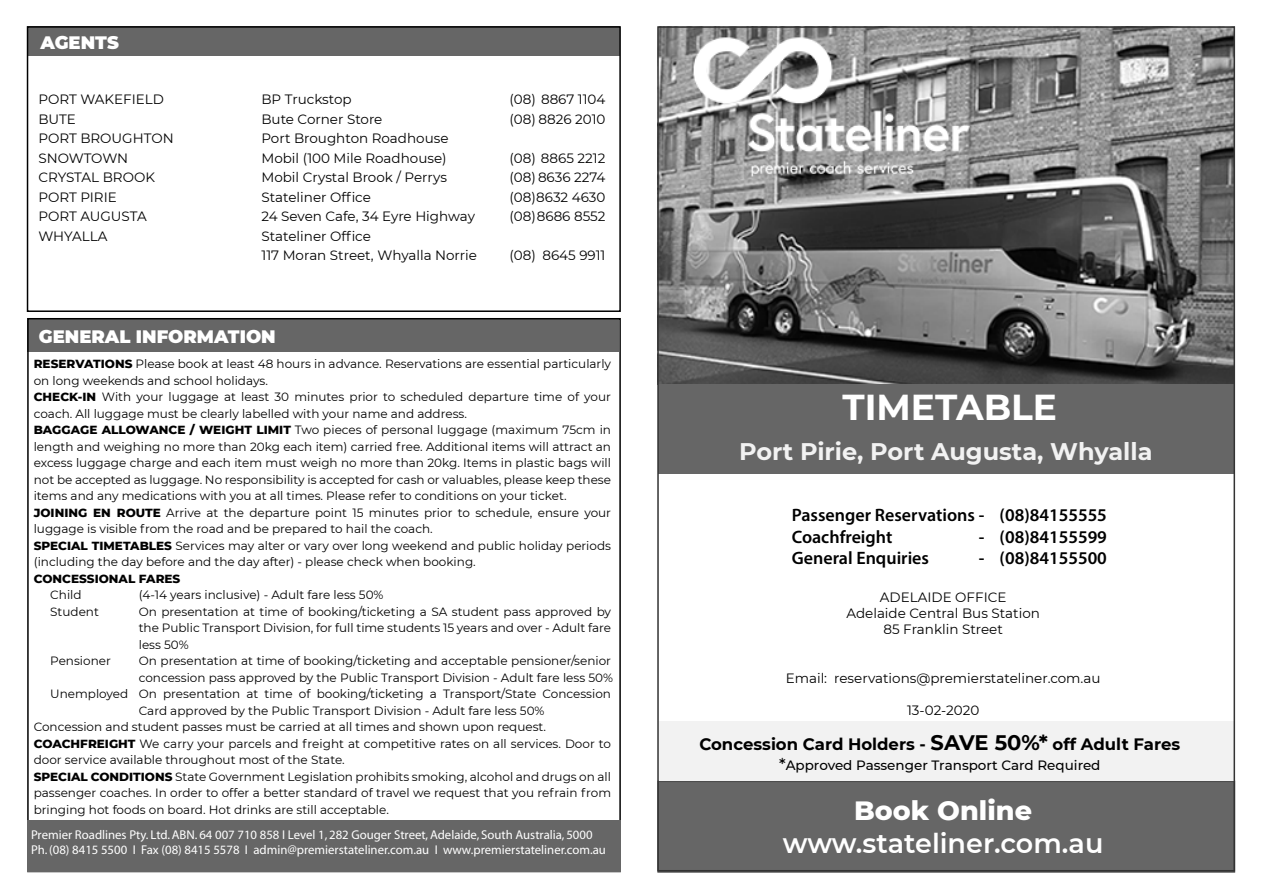
<style>
.page{position:relative;width:1263px;height:893px;background:#fff}
.page>*{position:absolute;margin:0;border:0;box-sizing:border-box;transform-origin:0 0}
.t1{font:700 36px "Montserrat";color:#fff}
.t2{font:600 27px "Montserrat";color:#fff}
.t3{font:800 27px "Montserrat";color:#fff}
.t4{font:700 24px "Montserrat";color:#f2f2f2}
.t5{font:600 18px/21.6px "Myriad Pro";color:#000}
.t6{font:900 18px "Montserrat";color:#fff}
.t7{font:900 18px "Swiss 721 BT";color:#fff}
.t8{font:700 16.5px "Montserrat";color:#000}
.t9{font:13.5px/16.2px "Montserrat";color:#000;text-align:center}
.t10{font:500 13.5px "Montserrat";color:#000}
.t11{font:12.75px/15.3px "Myriad";color:#fff}
.t12{font:12px/16.5px "Montserrat";color:#000}
.t13{font:800 12px "Montserrat";color:#000}
.s1{font-weight:800}
.s2{font-size:21px}
.s3{font-size:16.5px}
</style>
<div class="page">
<img style="left:660px;top:29px;width:572px;height:355px">
<div style="left:658px;top:384px;width:576px;height:90px;background:#666"></div>
<div style="left:28px;top:27px;width:592px;height:29px;background:#666"></div>
<div style="left:27px;top:319px;width:592px;height:33px;background:#666"></div>
<div style="left:27px;top:26px;width:594px;height:286px;border:2px solid #000"></div>
<div style="left:28px;top:820px;width:593px;height:52px;background:#666"></div>
<div style="left:657px;top:781px;width:578px;height:92px;background:#666;border:2px solid #4d4d4d"></div>
<div style="left:659px;top:721px;width:575px;height:59px;background:#f2f2f2"></div>
<h3 class="t7" style="left:31px;top:28px;width:81px">AGENTS</h3>
<h3 class="t6" style="left:40px;top:29px;width:80px">AGENTS</h3>
<p class="t9" style="left:38px;top:91px;width:127px">PORT WAKEFIELD</p>
<p class="t9" style="left:261px;top:91px;width:92px">BP Truckstop</p>
<p class="t9" style="left:509px;top:91px;width:97px">(08) 8867 1104</p>
<p class="t9" style="left:38px;top:110px;width:39px">BUTE</p>
<p class="t9" style="left:261px;top:110px;width:123px">Bute Corner Store</p>
<p class="t9" style="left:509px;top:110px;width:97px">(08) 8826 2010</p>
<p class="t9" style="left:38px;top:130px;width:137px">PORT BROUGHTON</p>
<p class="t9" style="left:261px;top:130px;width:189px">Port Broughton Roadhouse</p>
<p class="t9" style="left:38px;top:149px;width:91px">SNOWTOWN</p>
<p class="t9" style="left:261px;top:149px;width:187px">Mobil (100 Mile Roadhouse)</p>
<p class="t9" style="left:509px;top:149px;width:97px">(08) 8865 2212</p>
<p class="t9" style="left:38px;top:169px;width:118px">CRYSTAL BROOK</p>
<p class="t9" style="left:261px;top:169px;width:187px">Mobil Crystal Brook / Perrys</p>
<p class="t9" style="left:509px;top:169px;width:97px">(08) 8636 2274</p>
<p class="t9" style="left:38px;top:188px;width:80px">PORT PIRIE</p>
<p class="t9" style="left:261px;top:188px;width:111px">Stateliner Office</p>
<p class="t9" style="left:509px;top:188px;width:97px">(08) 8632 4630</p>
<p class="t9" style="left:38px;top:208px;width:110px">PORT AUGUSTA</p>
<p class="t9" style="left:261px;top:208px;width:215px">24 Seven Cafe, 34 Eyre Highway</p>
<p class="t9" style="left:509px;top:208px;width:97px">(08) 8686 8552</p>
<p class="t9" style="left:38px;top:227px;width:71px">WHYALLA</p>
<p class="t9" style="left:261px;top:226px;width:217px;line-height:19.5px;text-align:left">Stateliner Office<br>117 Moran Street, Whyalla Norrie</p>
<p class="t9" style="left:509px;top:247px;width:97px">(08) 8645 9911</p>
<h3 class="t6" style="left:39px;top:323px;width:238px">GENERAL INFORMATION</h3>
<p class="t12" style="left:34px;top:355px;width:579px"><span class="s1">RESERVATIONS</span> Please book at least 48 hours in advance. Reservations are essential particularly on long weekends and school holidays.<br><span class="s1">CHECK-IN</span> With your luggage at least 30 minutes prior to scheduled departure time of your coach. All luggage must be clearly labelled with your name and address.<br><span class="s1">BAGGAGE ALLOWANCE / WEIGHT LIMIT</span> Two pieces of personal luggage (maximum 75cm in length and weighing no more than 20kg each item) carried free. Additional items will attract an excess luggage charge and each item must weigh no more than 20kg. Items in plastic bags will not be accepted as luggage. No responsibility is accepted for cash or valuables, please keep these items and any medications with you at all times. Please refer to conditions on your ticket.<br><span class="s1">JOINING EN ROUTE</span> Arrive at the departure point 15 minutes prior to schedule, ensure your luggage is visible from the road and be prepared to hail the coach.<br><span class="s1">SPECIAL TIMETABLES</span> Services may alter or vary over long weekend and public holiday periods (including the day before and the day after) - please check when booking.</p>
<p class="t13" style="left:34px;top:570px;width:148px">CONCESSIONAL FARES</p>
<p class="t12" style="left:50px;top:586px;width:33px">Child</p>
<p class="t12" style="left:139px;top:586px;width:246px">(4-14 years inclusive) - Adult fare less 50%</p>
<p class="t12" style="left:50px;top:603px;width:50px">Student</p>
<p class="t12" style="left:139px;top:603px;width:474px;text-align:justify">On presentation at time of booking/ticketing a SA student pass approved by the Public Transport Division, for full time students 15 years and over - Adult fare less 50%</p>
<p class="t12" style="left:50px;top:652px;width:62px">Pensioner</p>
<p class="t12" style="left:139px;top:652px;width:474px">On presentation at time of booking/ticketing and acceptable pensioner/senior</p>
<p class="t12" style="left:139px;top:669px;width:476px">concession pass approved by the Public Transport Division - Adult fare less 50%</p>
<p class="t12" style="left:50px;top:685px;width:562px">Unemployed On presentation at time of booking/ticketing a Transport/State Concession</p>
<p class="t12" style="left:139px;top:702px;width:407px">Card approved by the Public Transport Division - Adult fare less 50%</p>
<p class="t12" style="left:34px;top:718px;width:514px">Concession and student passes must be carried at all times and shown upon request.</p>
<p class="t12" style="left:34px;top:735px;width:579px"><span class="s1">COACHFREIGHT</span> We carry your parcels and freight at competitive rates on all services. Door to</p>
<p class="t12" style="left:34px;top:751px;width:312px">door service available throughout most of the State.</p>
<p class="t12" style="left:34px;top:768px;width:579px"><span class="s1">SPECIAL CONDITIONS</span> State Government Legislation prohibits smoking, alcohol and drugs on all</p>
<p class="t12" style="left:34px;top:784px;width:579px">passenger coaches. In order to offer a better standard of travel we request that you refrain from</p>
<p class="t12" style="left:34px;top:801px;width:357px">bringing hot foods on board. Hot drinks are still acceptable.</p>
<p class="t11" style="left:31px;top:828px;width:576px">Premier Roadlines Pty. Ltd. ABN. 64 007 710 858 I Level 1, 282 Gouger Street, Adelaide, South Australia, 5000<br>Ph. (08) 8415 5500 I Fax (08) 8415 5578 I admin@premierstateliner.com.au I www.premierstateliner.com.au</p>
<h1 class="t1" style="left:842px;top:381px;width:216px">TIMETABLE</h1>
<h3 class="t4" style="left:739px;top:434px;width:415px">Port Pirie, Port Augusta, Whyalla</h3>
<h3 class="t5" style="left:792px;top:504px;width:317px">Passenger Reservations - (08)84155555<br>Coachfreight</h3>
<h3 class="t5" style="left:979px;top:525px;width:130px">- (08)84155599</h3>
<h3 class="t5" style="left:792px;top:547px;width:139px">General Enquiries</h3>
<h3 class="t5" style="left:979px;top:547px;width:130px">- (08)84155500</h3>
<p class="t9" style="left:846px;top:588px;width:195px">ADELAIDE OFFICE<br>Adelaide Central Bus Station<br>85 Franklin Street</p>
<p class="t9" style="left:786px;top:669px;width:316px">Email: reservations@premierstateliner.com.au</p>
<p class="t9" style="left:907px;top:701px;width:74px">13-02-2020</p>
<h3 class="t8" style="left:699px;top:732px;width:482px">Concession Card Holders - <span class="s2">SAVE 50%*</span> off Adult Fares</h3>
<p class="t10" style="left:779px;top:756px;width:323px"><span class="s3">*</span>Approved Passenger Transport Card Required</p>
<h2 class="t3" style="left:854px;top:791px;width:179px">Book Online</h2>
<h2 class="t2" style="left:783px;top:824px;width:322px">www.stateliner.com.au</h2>
</div>
